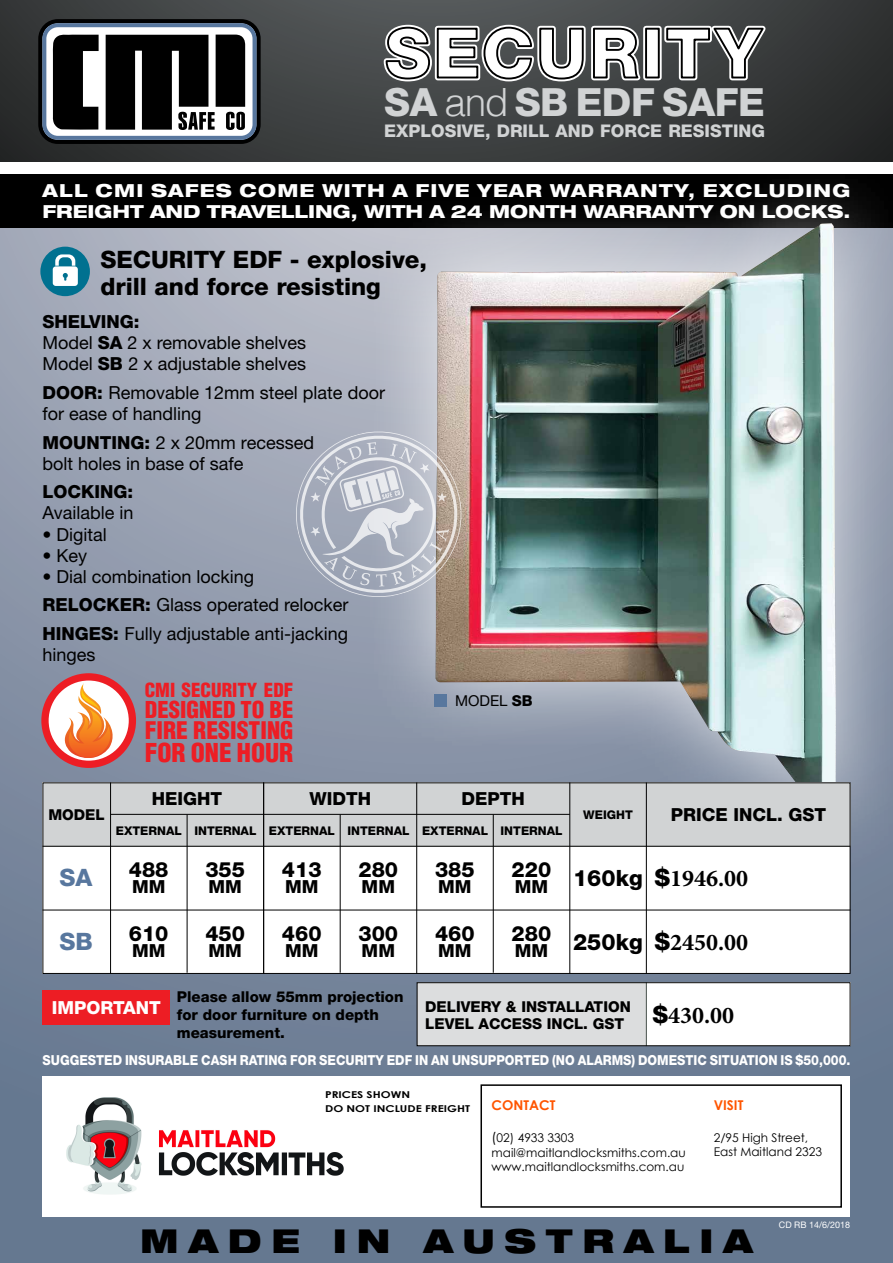
<style>
.page{position:relative;width:893px;height:1263px;background:#fff}
.page>*{position:absolute;margin:0;border:0;box-sizing:border-box;transform-origin:0 0}
.t1{font:800 39px "Helvetica Neue";letter-spacing:-.01em;color:#d1d3d4}
.t2{font:900 expanded 33px "Helvetica Neue";letter-spacing:.3em;color:#000}
.t3{font:900 condensed 25.35px "Helvetica";color:#ed1d24}
.t4{font:800 24px/27px "Helvetica Neue";color:#000}
.t5{font:700 24px "Minion Pro";color:#000}
.t6{font:800 24px "Helvetica Neue";color:#58779e}
.t7{font:900 condensed 23.7px "Helvetica";color:#ed1d24}
.t8{font:900 condensed 22.8px "Helvetica";color:#ed1d24}
.t9{font:800 21px "Helvetica Neue";color:#000}
.t10{font:900 condensed 18.9px "Helvetica";color:#ed1d24}
.t11{font:18px/21px "Helvetica Neue";color:#000}
.t12{font:800 expanded 18px/21px "Helvetica Neue";color:#fff}
.t13{font:800 18px "Helvetica Neue";color:#000}
.t14{font:800 18px "Helvetica Neue";color:#fff}
.t15{font:800 17.4px "Helvetica Neue";color:#d1d3d4}
.t16{font:800 15px/18px "Helvetica Neue";color:#000}
.t17{font:15px "Helvetica Neue";color:#000}
.t18{font:800 13.8px "Helvetica Neue";color:#fff;scale:.9 1}
.t19{font:700 13.5px "Century Gothic";color:#f50}
.t20{font:12px/14.7px "Century Gothic";color:#000}
.t21{font:800 12px "Helvetica Neue";color:#000}
.t22{font:700 9.45px/14.1px "Century Gothic";color:#000;scale:1.25 1}
.t23{font:9px "Helvetica Neue";color:#fff}
.s1{font-family:"Helvetica";font-weight:300}
.s2{font-weight:800}
.s3{font-family:"Helvetica Neue";font-weight:800;font-size:22.5px}
.s4{font-family:"Helvetica Neue";font-weight:800}
.s5{font-size:13.5px}
</style>
<div class="page">
<div style="left:0;top:225px;width:893px;height:1038px;background:linear-gradient(to bottom,#afb2c0,#5c7089)"></div>
<div style="left:0;top:174px;width:893px;height:53px;background:#000"></div>
<div style="left:361px;top:154px;width:532px;height:732px;background:#fff;opacity:.75"></div>
<img style="left:435px;top:223px;width:401px;height:559px">
<div style="left:489px;top:982px;width:361px;height:64px;background:#fff"></div>
<svg style="left:0;top:0;width:893px;height:162px"></svg>
<div style="left:43px;top:1076px;width:807px;height:140px;background:#fff"></div>
<div style="left:38px;top:19px;width:222px;height:125px;border:8px solid #000;border-radius:16px"></div>
<svg style="left:42px;top:23px;width:215px;height:117px"></svg>
<div style="left:480px;top:1084px;width:362px;height:124px;border:2px solid #000"></div>
<div style="left:417px;top:982px;width:229px;height:64px;background:#dcddde"></div>
<hr style="left:646px;top:982px;width:1px;height:64px;background:#49524e">
<div style="left:417px;top:982px;width:433px;height:64px;border:1px solid #000"></div>
<div style="left:40px;top:247px;width:50px;height:49px;background:#007190;border-radius:50%"></div>
<svg style="left:53px;top:254px;width:25px;height:32px"></svg>
<div style="left:43px;top:782px;width:807px;height:192px;background:#fff"></div>
<div style="left:43px;top:783px;width:808px;height:64px;background:#d1d3d4"></div>
<div style="left:43px;top:782px;width:807px;height:192px;border:1px solid #000"></div>
<hr style="left:110px;top:782px;width:1px;height:192px;background:#000">
<hr style="left:416px;top:782px;width:1px;height:192px;background:#000">
<hr style="left:187px;top:814px;width:1px;height:159px;background:#000">
<hr style="left:340px;top:814px;width:1px;height:159px;background:#000">
<hr style="left:493px;top:814px;width:1px;height:159px;background:#000">
<hr style="left:263px;top:782px;width:1px;height:192px;background:#000">
<hr style="left:646px;top:782px;width:1px;height:192px;background:#000">
<hr style="left:569px;top:782px;width:1px;height:192px;background:#000">
<hr style="left:43px;top:846px;width:807px;height:1px;background:#000">
<hr style="left:111px;top:814px;width:459px;height:1px;background:#000">
<hr style="left:43px;top:910px;width:807px;height:1px;background:#000">
<div style="left:43px;top:991px;width:127px;height:34px;background:#ed1d24"></div>
<div style="left:434px;top:694px;width:12px;height:13px;background:#58779e"></div>
<svg style="left:294px;top:429px;width:170px;height:170px"></svg>
<svg style="left:45px;top:675px;width:89px;height:89px"></svg>
<svg style="left:63px;top:683px;width:50px;height:76px"></svg>
<div style="left:41px;top:673px;width:95px;height:95px;border:7px solid #ed1d24;border-radius:50%"></div>
<svg style="left:384px;top:25px;width:382px;height:56px"></svg>
<img style="left:66px;top:1097px;width:278px;height:97px">
<h1 class="t1" style="left:384px;top:79px;width:382px">SA <span class="s1">and</span> SB EDF SAFE</h1>
<p class="t15" style="left:384px;top:121px;width:382px">EXPLOSIVE, DRILL AND FORCE RESISTING</p>
<p class="t12" style="left:43px;top:179px;width:809px">ALL CMI SAFES COME WITH A FIVE YEAR WARRANTY, EXCLUDING<br>FREIGHT AND TRAVELLING, WITH A 24 MONTH WARRANTY ON LOCKS.</p>
<h3 class="t4" style="left:100px;top:246px;width:328px">SECURITY EDF - explosive, drill and force resisting</h3>
<p class="t11" style="left:43px;top:311px;width:265px"><span class="s2">SHELVING:<br></span>Model <span class="s2">SA</span> 2 x removable shelves<br>Model <span class="s2">SB</span> 2 x adjustable shelves</p>
<p class="t11" style="left:43px;top:382px;width:344px"><span class="s2">DOOR:</span> Removable 12mm steel plate door for ease of handling</p>
<p class="t11" style="left:43px;top:432px;width:273px"><span class="s2">MOUNTING:</span> 2 x 20mm recessed bolt holes in base of safe</p>
<p class="t13" style="left:43px;top:481px;width:92px">LOCKING:</p>
<p class="t11" style="left:43px;top:502px;width:93px">Available in</p>
<p class="t11" style="left:43px;top:523px;width:66px">• Digital</p>
<p class="t11" style="left:43px;top:544px;width:46px">• Key</p>
<p class="t11" style="left:43px;top:561px;width:308px;line-height:28.7px">• Dial combination locking<br><span class="s2">RELOCKER:</span> Glass operated relocker<br><span class="s2">HINGES:</span> Fully adjustable anti-jacking</p>
<p class="t11" style="left:43px;top:644px;width:55px">hinges</p>
<p class="t10" style="left:145px;top:678px;width:150px">CMI SECURITY EDF</p>
<p class="t8" style="left:145px;top:695px;width:150px">DESIGNED TO BE</p>
<h3 class="t7" style="left:145px;top:715px;width:150px">FIRE RESISTING</h3>
<h3 class="t3" style="left:145px;top:737px;width:150px">FOR ONE HOUR</h3>
<p class="t17" style="left:455px;top:692px;width:79px">MODEL <span class="s2">SB</span></p>
<p class="t16" style="left:48px;top:806px;width:58px">MODEL</p>
<p class="t13" style="left:152px;top:788px;width:72px">HEIGHT</p>
<p class="t21" style="left:116px;top:824px;width:448px">EXTERNAL INTERNAL EXTERNAL INTERNAL EXTERNAL INTERNAL</p>
<p class="t13" style="left:309px;top:788px;width:63px">WIDTH</p>
<p class="t13" style="left:462px;top:788px;width:65px">DEPTH</p>
<p class="t21" style="left:583px;top:807px;width:51px">WEIGHT</p>
<p class="t13" style="left:671px;top:804px;width:157px">PRICE INCL. GST</p>
<h3 class="t6" style="left:59px;top:863px;width:34px">SA</h3>
<p class="t9" style="left:129px;top:857px;width:41px">488</p>
<p class="t9" style="left:205px;top:857px;width:41px">355</p>
<p class="t9" style="left:282px;top:857px;width:41px">413</p>
<p class="t9" style="left:358px;top:857px;width:41px">280</p>
<p class="t9" style="left:435px;top:857px;width:41px">385</p>
<p class="t9" style="left:512px;top:857px;width:41px">220</p>
<h3 class="t5" style="left:515px;top:861px;width:235px"><sub>MM</sub> <span class="s3">160kg</span> <span class="s4">$</span>1946.00</h3>
<p class="t13" style="left:132px;top:876px;width:35px">MM</p>
<p class="t13" style="left:209px;top:876px;width:35px">MM</p>
<p class="t13" style="left:285px;top:876px;width:35px">MM</p>
<p class="t13" style="left:362px;top:876px;width:35px">MM</p>
<p class="t13" style="left:438px;top:876px;width:35px">MM</p>
<h3 class="t6" style="left:59px;top:927px;width:35px">SB</h3>
<p class="t9" style="left:129px;top:921px;width:41px">610</p>
<p class="t9" style="left:205px;top:921px;width:41px">450</p>
<p class="t9" style="left:282px;top:921px;width:41px">460</p>
<p class="t9" style="left:358px;top:921px;width:41px">300</p>
<p class="t9" style="left:435px;top:921px;width:41px">460</p>
<p class="t9" style="left:512px;top:921px;width:41px">280</p>
<h3 class="t5" style="left:515px;top:925px;width:235px"><sub>MM</sub> <span class="s3">250kg</span> <span class="s4">$</span>2450.00</h3>
<p class="t13" style="left:132px;top:940px;width:35px">MM</p>
<p class="t13" style="left:209px;top:940px;width:35px">MM</p>
<p class="t13" style="left:285px;top:940px;width:35px">MM</p>
<p class="t13" style="left:362px;top:940px;width:35px">MM</p>
<p class="t13" style="left:438px;top:940px;width:35px">MM</p>
<p class="t14" style="left:52px;top:997px;width:111px">IMPORTANT</p>
<p class="t16" style="left:177px;top:988px;width:228px">Please allow 55mm projection for door furniture on depth measurement.</p>
<p class="t16" style="left:425px;top:998px;width:310px;line-height:16.5px">DELIVERY &amp; INSTALLATION<br>LEVEL ACCESS INCL. GST <sup>$</sup><sup>430.00</sup></p>
<p class="t18" style="left:43px;top:1052px;width:899px">SUGGESTED INSURABLE CASH RATING FOR SECURITY EDF IN AN UNSUPPORTED (NO ALARMS) DOMESTIC SITUATION IS $50,000.</p>
<p class="t22" style="left:325px;top:1087px;width:117px">PRICES SHOWN<br>DO NOT INCLUDE FREIGHT</p>
<p class="t19" style="left:492px;top:1094px;width:65px">CONTACT</p>
<p class="t20" style="left:492px;top:1130px;width:196px"><span class="s5">(</span>02) 4933 3303 mail@maitlandlocksmiths.com.au www.maitlandlocksmiths.com.au</p>
<p class="t19" style="left:714px;top:1095px;width:31px">VISIT</p>
<p class="t20" style="left:714px;top:1130px;width:110px">2/95 High Street,<br>East Maitland 2323</p>
<h2 class="t2" style="left:140px;top:1219px;width:614px">MADE IN AUSTRALIA</h2>
<p class="t23" style="left:779px;top:1219px;width:73px">CD RB 14/6/2018</p>
</div>
